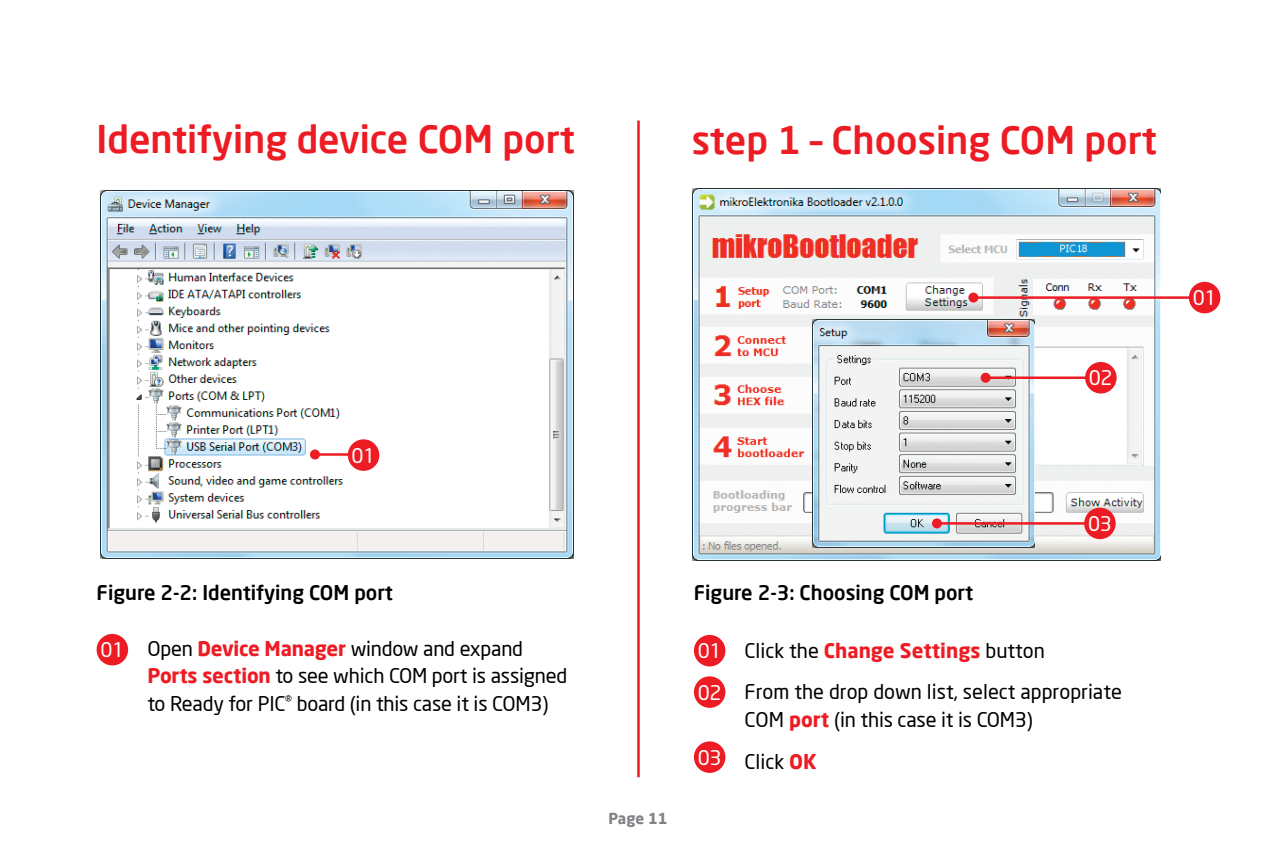
<style>
.page{position:relative;width:1276px;height:851px;background:#fff}
.page>*{position:absolute;margin:0;border:0;box-sizing:border-box;transform-origin:0 0}
.t1{font:500 37.5px "Neo Sans Pro";color:#ed1c24}
.t2{font:20px/27.5px "Neo Sans Pro";letter-spacing:-.01em;color:#000}
.t3{font:500 20px "Neo Sans Pro";color:#000}
.t4{font:20px/41.5px "Neo Sans";letter-spacing:-.02em;color:#fff}
.t5{font:700 15px "Neo Sans Pro";color:#808285}
.s1{font-family:"Neo Sans";color:#fff}
.s2{font-weight:700;color:#ed1c24}
</style>
<div class="page">
<hr style="left:637px;top:120px;width:3px;height:657px;background:#ed1c24">
<img style="left:692px;top:188px;width:468px;height:372px">
<hr style="left:973px;top:296px;width:217px;height:3px;background:#ed1c24">
<div style="left:968px;top:292px;width:10px;height:10px;background:#ed1c24;border-radius:50%"></div>
<div style="left:1189px;top:282px;width:31px;height:31px;background:#ed1c24;border-radius:50%"></div>
<img style="left:100px;top:190px;width:474px;height:368px">
<hr style="left:315px;top:453px;width:44px;height:2px;background:#ed1c24">
<div style="left:310px;top:449px;width:10px;height:10px;background:#ed1c24;border-radius:50%"></div>
<div style="left:348px;top:439px;width:31px;height:32px;background:#ed1c24;border-radius:50%"></div>
<div style="left:97px;top:633px;width:31px;height:32px;background:#ed1c24;border-radius:50%"></div>
<div style="left:694px;top:634px;width:31px;height:32px;background:#ed1c24;border-radius:50%"></div>
<div style="left:694px;top:676px;width:31px;height:31px;background:#ed1c24;border-radius:50%"></div>
<div style="left:694px;top:741px;width:31px;height:31px;background:#ed1c24;border-radius:50%"></div>
<img style="left:812px;top:319px;width:222px;height:229px">
<hr style="left:937px;top:522px;width:150px;height:2px;background:#ed1c24">
<div style="left:932px;top:518px;width:10px;height:10px;background:#ed1c24;border-radius:50%"></div>
<div style="left:1084px;top:507px;width:31px;height:32px;background:#ed1c24;border-radius:50%"></div>
<hr style="left:985px;top:376px;width:103px;height:3px;background:#ed1c24">
<div style="left:980px;top:372px;width:10px;height:10px;background:#ed1c24;border-radius:50%"></div>
<div style="left:1085px;top:362px;width:31px;height:31px;background:#ed1c24;border-radius:50%"></div>
<h1 class="t1" style="left:97px;top:116px;width:480px">Identifying device COM port</h1>
<h1 class="t1" style="left:692px;top:117px;width:467px">step 1 – Choosing COM port</h1>
<p class="t4" style="left:351px;top:435px;width:25px">01</p>
<p class="t4" style="left:1089px;top:358px;width:25px">02</p>
<p class="t4" style="left:1088px;top:503px;width:25px">03</p>
<p class="t3" style="left:97px;top:580px;width:298px">Figure 2-2: Identifying COM port</p>
<p class="t2" style="left:147px;top:634px;width:421px;text-indent:-47px"><span class="s1">01</span> Open <span class="s2">Device Manager</span> window and expand<br><span class="s2">Ports section</span> to see which COM port is assigned to Ready for PIC<sup>®</sup> board (in this case it is COM3)</p>
<p class="t4" style="left:698px;top:631px;width:25px">01<br>02</p>
<p class="t4" style="left:698px;top:737px;width:25px">03</p>
<p class="t3" style="left:694px;top:580px;width:281px">Figure 2-3: Choosing COM port</p>
<p class="t2" style="left:744px;top:629px;width:379px;line-height:41.8px">Click the <span class="s2">Change Settings</span> button<br>From the drop down list, select appropriate</p>
<p class="t2" style="left:744px;top:698px;width:290px;line-height:41.8px">COM <span class="s2">port</span> (in this case it is COM3)<br>Click <span class="s2">OK</span></p>
<p class="t5" style="left:608px;top:808px;width:60px">Page 11</p>
<p class="t4" style="left:1192px;top:278px;width:25px">01</p>
</div>
